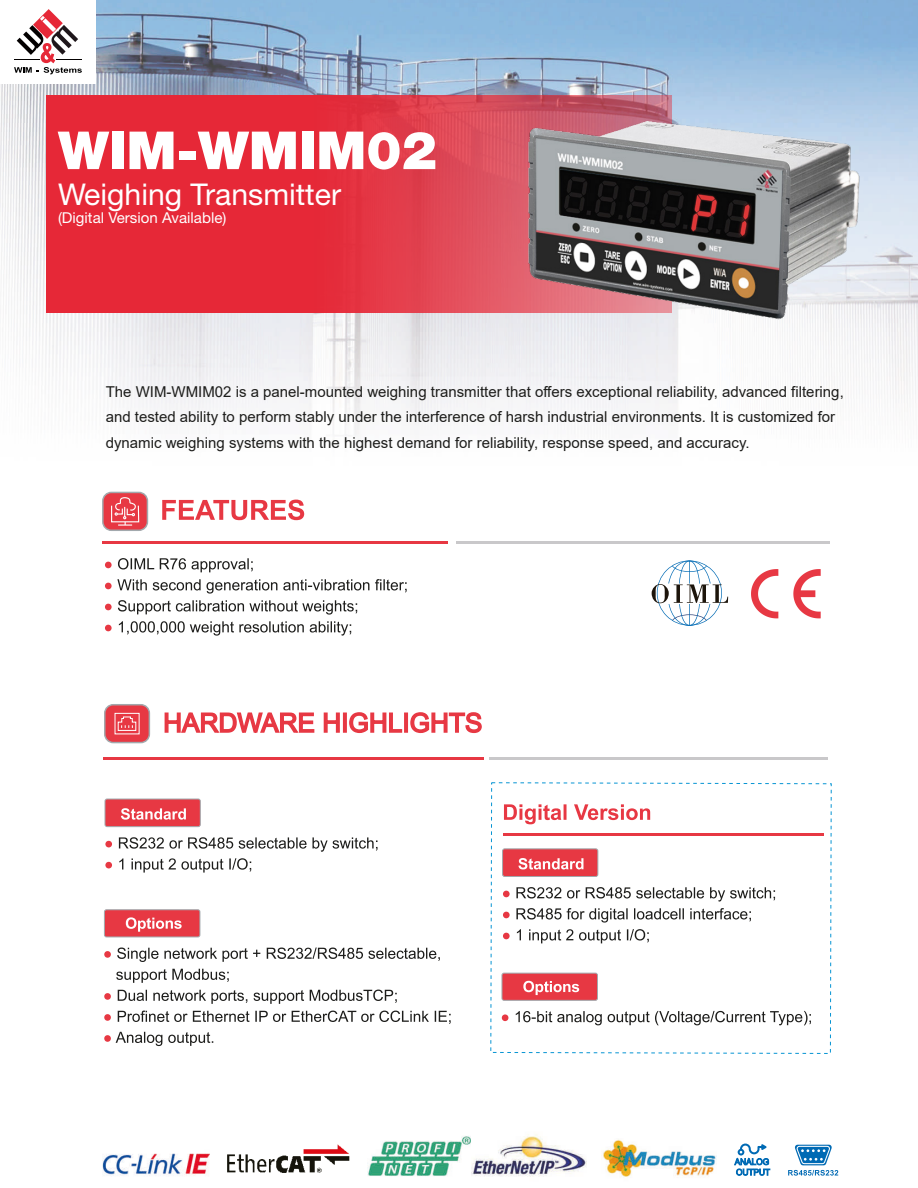
<style>
.page{position:relative;width:918px;height:1188px;background:#fff}
.page>*{position:absolute;margin:0;border:0;box-sizing:border-box;transform-origin:0 0}
.t1{font:900 52.5px "Helvetica Neue LT Std";color:#fff}
.t2{font:30px "Helvetica Neue LT Std";color:#fff}
.t3{font:15px/25.5px "Arial";color:#1d1d1b}
.t4{font:15px "Helvetica Neue LT Std";color:#fff}
</style>
<div class="page">
<img style="left:0;top:0;width:918px;height:619px">
<svg style="left:47px;top:96px;width:624px;height:216px;background:#e33241"></svg>
<hr style="left:102px;top:541px;width:346px;height:3px;background:#e73843">
<hr style="left:456px;top:541px;width:374px;height:3px;background:#c9c8ca">
<svg style="left:751px;top:569px;width:70px;height:49px"></svg>
<svg style="left:652px;top:561px;width:76px;height:65px"></svg>
<div style="left:104px;top:910px;width:96px;height:27px;background:#e73843;border-radius:2px"></div>
<div style="left:104px;top:909px;width:96px;height:28px;border:1px solid #a2a9ad;border-radius:2px"></div>
<svg style="left:105px;top:558px;width:302px;height:78px"></svg>
<svg style="left:126px;top:917px;width:56px;height:15px"></svg>
<div style="left:105px;top:799px;width:95px;height:28px;background:#e73843;border-radius:2px"></div>
<div style="left:105px;top:799px;width:96px;height:28px;border:1px solid #a2a9ad;border-radius:2px"></div>
<svg style="left:121px;top:808px;width:65px;height:12px"></svg>
<svg style="left:104px;top:948px;width:347px;height:98px"></svg>
<svg style="left:105px;top:841px;width:7px;height:27px"></svg>
<svg style="left:119px;top:837px;width:259px;height:36px"></svg>
<img style="left:603px;top:1139px;width:113px;height:38px">
<svg style="left:788px;top:1145px;width:50px;height:31px"></svg>
<svg style="left:734px;top:1144px;width:36px;height:32px"></svg>
<img style="left:368px;top:1136px;width:103px;height:40px">
<img style="left:471px;top:1134px;width:116px;height:43px">
<img style="left:227px;top:1145px;width:123px;height:28px">
<svg style="left:164px;top:712px;width:318px;height:22px"></svg>
<hr style="left:103px;top:757px;width:381px;height:3px;background:#e73843">
<hr style="left:490px;top:757px;width:338px;height:3px;background:#c9c8ca">
<svg style="left:162px;top:500px;width:142px;height:20px"></svg>
<svg style="left:490px;top:782px;width:342px;height:272px"></svg>
<img style="left:102px;top:1153px;width:108px;height:23px">
<img style="left:512px;top:100px;width:375px;height:232px">
<div style="left:105px;top:705px;width:44px;height:38px;background:#e73843;border-radius:9px"></div>
<div style="left:104px;top:704px;width:46px;height:39px;border:2px solid #a2a9ad;border-radius:9px"></div>
<div style="left:115px;top:713px;width:25px;height:21px;border:1px solid #fff"></div>
<svg style="left:117px;top:716px;width:20px;height:15px"></svg>
<div style="left:103px;top:492px;width:44px;height:38px;background:#e73843;border-radius:9px"></div>
<div style="left:102px;top:492px;width:46px;height:39px;border:2px solid #a2a9ad;border-radius:9px"></div>
<div style="left:111px;top:505px;width:28px;height:17px;border:1px solid #fff"></div>
<svg style="left:114px;top:497px;width:25px;height:29px"></svg>
<div style="left:0;top:0;width:96px;height:84px;background:#fff"></div>
<svg style="left:14px;top:9px;width:68px;height:65px"></svg>
<h1 class="t1" style="left:58px;top:119px;width:380px">WIM-WMIM02</h1>
<h2 class="t2" style="left:58px;top:177px;width:285px">Weighing Transmitter</h2>
<p class="t4" style="left:58px;top:209px;width:170px">(Digital Version Available)</p>
<p class="t3" style="left:106px;top:379px;width:740px">The WIM-WMIM02 is a panel-mounted weighing transmitter that offers exceptional reliability, advanced filtering, and tested ability to perform stably under the interference of harsh industrial environments. It is customized for dynamic weighing systems with the highest demand for reliability, response speed, and accuracy.</p>
</div>
